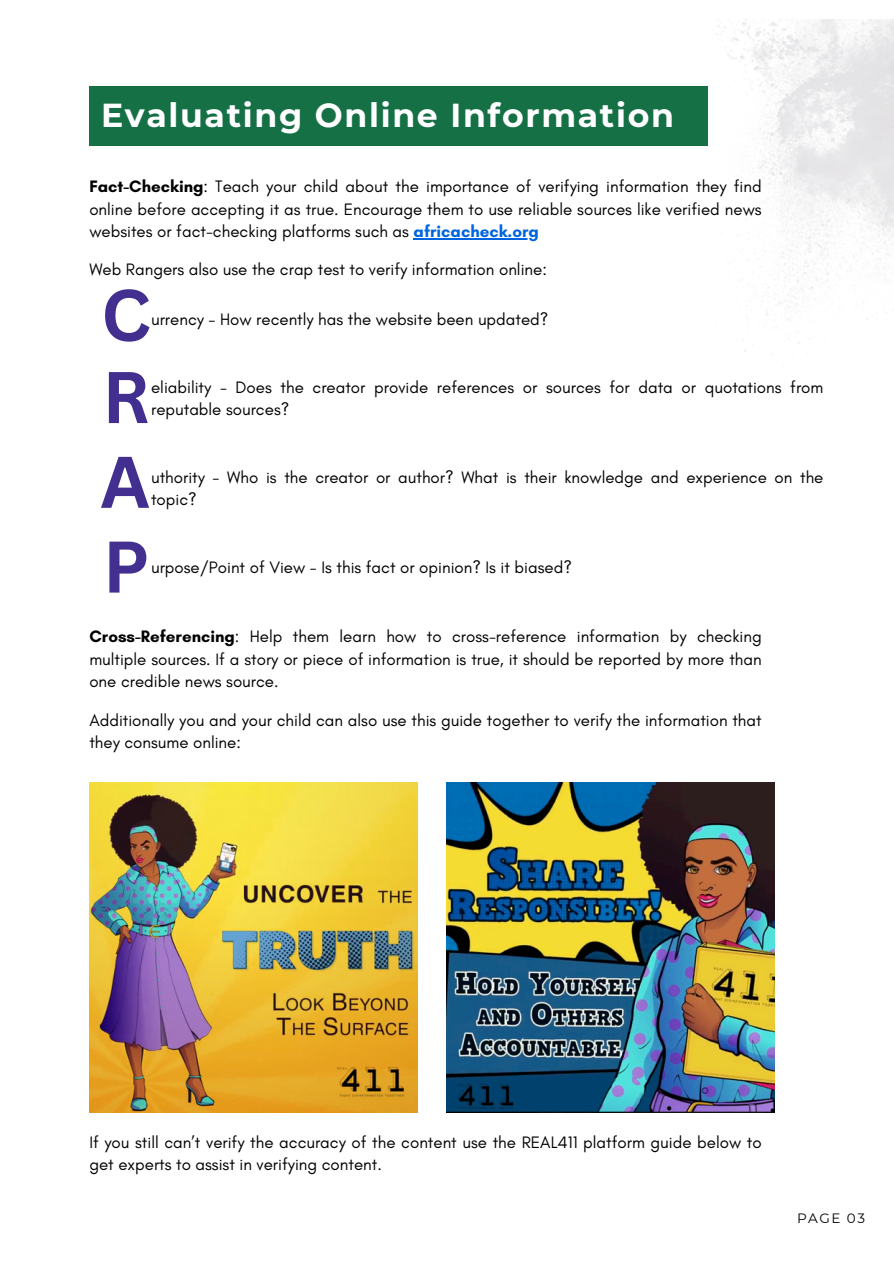
<style>
.page{position:relative;width:894px;height:1264px;background:#fff}
.page>*{position:absolute;margin:0;border:0;box-sizing:border-box;transform-origin:0 0}
.t1{font:700 71.4px/84.8px "Canva Sans";color:#432f8f}
.t2{font:700 33.15px "Montserrat";letter-spacing:.05em;color:#fff}
.t3{font:16.8px/22.5px "Glacial Indifference";color:#000}
.t4{font:13.5px "Montserrat";letter-spacing:.11em;color:#000}
.s1{font-weight:700}
.s2{font-weight:700;color:#0064e0}
</style>
<div class="page">
<img style="left:665px;top:20px;width:228px;height:332px">
<div style="left:89px;top:87px;width:618px;height:59px;background:#157046"></div>
<img style="left:446px;top:783px;width:328px;height:329px">
<img style="left:89px;top:783px;width:328px;height:329px">
<hr style="left:413px;top:238px;width:125px;height:1px;background:#0064e0">
<p class="t2" style="left:101px;top:95px;width:574px">Evaluating Online Information</p>
<h2 class="t3" style="left:89px;top:175px;width:673px;text-align:justify"><span class="s1">Fact-Checking</span>: Teach your child about the importance of verifying information they find online before accepting it as true. Encourage them to use reliable sources like verified news websites or fact-checking platforms such as <span class="s2">africacheck.org</span></h2>
<h2 class="t3" style="left:89px;top:258px;width:459px">Web Rangers also use the crap test to verify information online:</h2>
<p class="t1" style="left:101px;top:271px;width:51px">C</p>
<h2 class="t1" style="left:102px;top:353px;width:49px">R</h2>
<p class="t1" style="left:100px;top:437px;width:51px">A<br>P</p>
<p class="t3" style="left:151px;top:308px;width:398px">urrency - How recently has the website been updated?</p>
<h2 class="t3" style="left:151px;top:375px;width:673px">eliability - Does the creator provide references or sources for data or quotations from reputable sources?</h2>
<h2 class="t3" style="left:151px;top:465px;width:673px">uthority - Who is the creator or author? What is their knowledge and experience on the topic?</h2>
<p class="t3" style="left:151px;top:555px;width:422px">urpose/Point of View - Is this fact or opinion? Is it biased?</p>
<h2 class="t3" style="left:89px;top:625px;width:673px;text-align:justify"><span class="s1">Cross-Referencing</span>: Help them learn how to cross-reference information by checking multiple sources. If a story or piece of information is true, it should be reported by more than one credible news source.</h2>
<p class="t3" style="left:89px;top:708px;width:673px">Additionally you and your child can also use this guide together to verify the information that they consume online:</p>
<p class="t3" style="left:89px;top:1130px;width:673px">If you still can’t verify the accuracy of the content use the REAL411 platform guide below to get experts to assist in verifying content.</p>
<h2 class="t4" style="left:796px;top:1210px;width:69px">PAGE 03</h2>
</div>
